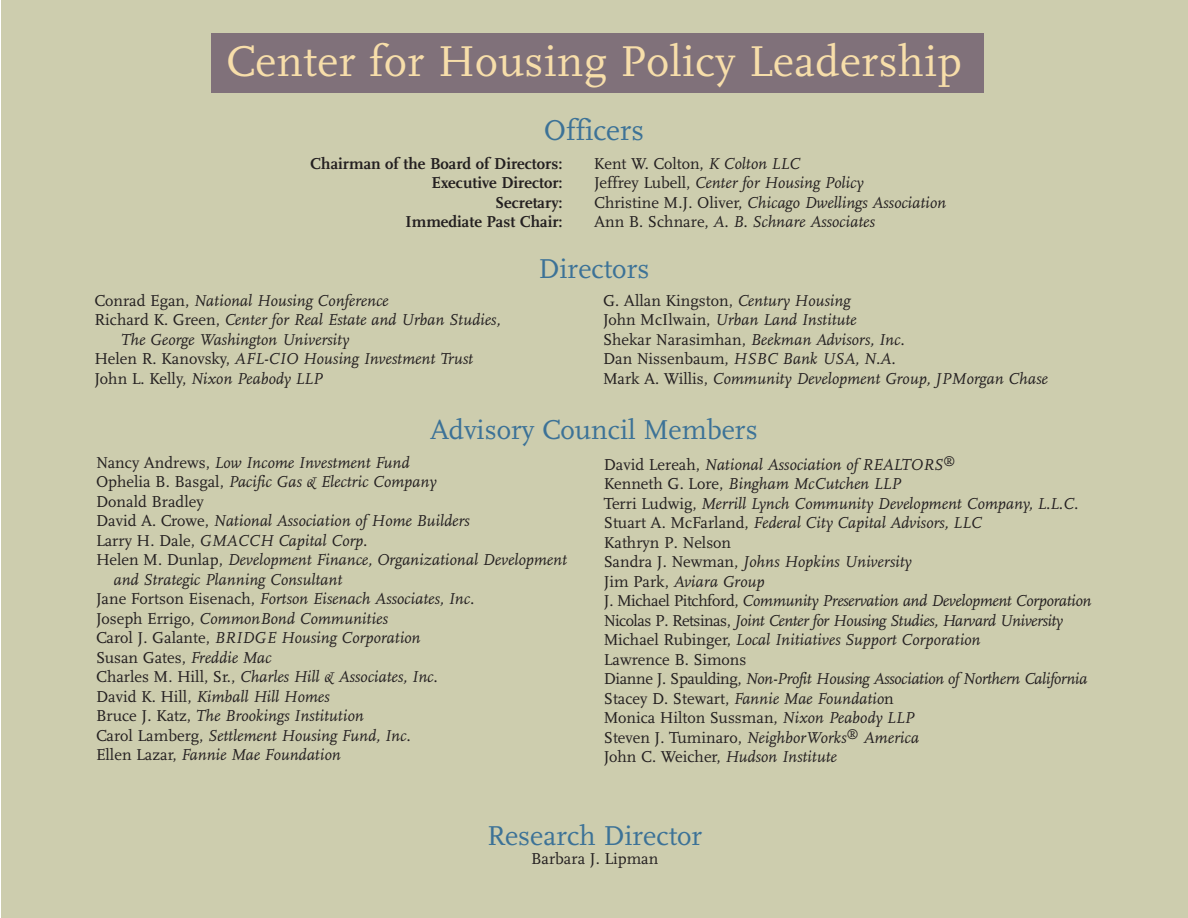
<style>
.page{position:relative;width:1188px;height:918px;background:#fff}
.page>*{position:absolute;margin:0;border:0;box-sizing:border-box;transform-origin:0 0}
.t1{font:45px "Scala";letter-spacing:.01em;color:#f7deaa}
.t2{font:30px "Scala";color:#3c7297}
.t3{font:28.5px "Scala";color:#3c7297}
.t4{font:italic 16.5px/19.5px "Scala";color:#231f20}
.t5{font:700 16.5px "Scala";color:#231f20}
.t6{font:16.5px "Scala";color:#231f20}
.s1{font-style:italic}
.s2{font-style:normal}
</style>
<div class="page">
<div style="left:2px;top:0;width:1186px;height:918px;background:#cdcdae"></div>
<div style="left:212px;top:34px;width:772px;height:59px;background:#80717a"></div>
<h1 class="t1" style="left:226px;top:43px;width:737px">Center for Housing Policy Leadership</h1>
<h2 class="t2" style="left:544px;top:119px;width:102px">Officers</h2>
<p class="t5" style="left:310px;top:157px;width:254px">Chairman of the Board of Directors:</p>
<p class="t6" style="left:594px;top:157px;width:208px">Kent W. Colton, <span class="s1">K Colton LLC</span></p>
<p class="t5" style="left:432px;top:176px;width:132px">Executive Director:</p>
<p class="t4" style="left:594px;top:174px;width:271px"><span class="s2">Jeffrey Lubell,</span> Center for Housing Policy</p>
<p class="t5" style="left:495px;top:196px;width:69px">Secretary:</p>
<p class="t4" style="left:594px;top:194px;width:354px"><span class="s2">Christine M.J. Oliver,</span> Chicago Dwellings Association</p>
<p class="t5" style="left:406px;top:215px;width:158px">Immediate Past Chair:</p>
<p class="t4" style="left:594px;top:213px;width:282px"><span class="s2">Ann B. Schnare,</span> A. B. Schnare Associates</p>
<h3 class="t3" style="left:539px;top:258px;width:112px">Directors</h3>
<p class="t4" style="left:94px;top:292px;width:296px"><span class="s2">Conrad Egan,</span> National Housing Conference</p>
<p class="t4" style="left:94px;top:311px;width:408px"><span class="s2">Richard K. Green,</span> Center for Real Estate and Urban Studies,</p>
<p class="t4" style="left:121px;top:331px;width:230px">The George Washington University</p>
<p class="t4" style="left:94px;top:350px;width:380px"><span class="s2">Helen R. Kanovsky,</span> AFL-CIO Housing Investment Trust</p>
<p class="t4" style="left:94px;top:370px;width:230px"><span class="s2">John L. Kelly,</span> Nixon Peabody LLP</p>
<p class="t4" style="left:603px;top:292px;width:446px"><span class="s2">G. Allan Kingston,</span> Century Housing<br><span class="s2">John McIlwain,</span> Urban Land Institute<br><span class="s2">Shekar Narasimhan,</span> Beekman Advisors, Inc.<br><span class="s2">Dan Nissenbaum,</span> HSBC Bank USA, N.A.<br><span class="s2">Mark A. Willis,</span> Community Development Group, JPMorgan Chase</p>
<h3 class="t3" style="left:430px;top:419px;width:329px">Advisory Council Members</h3>
<p class="t4" style="left:96px;top:454px;width:315px"><span class="s2">Nancy Andrews,</span> Low Income Investment Fund</p>
<p class="t4" style="left:96px;top:473px;width:342px"><span class="s2">Ophelia B. Basgal,</span> Pacific Gas &amp; Electric Company</p>
<p class="t6" style="left:96px;top:495px;width:109px">Donald Bradley</p>
<p class="t4" style="left:96px;top:512px;width:375px"><span class="s2">David A. Crowe,</span> National Association of Home Builders</p>
<p class="t4" style="left:96px;top:532px;width:273px"><span class="s2">Larry H. Dale,</span> GMACCH Capital Corp.</p>
<p class="t4" style="left:96px;top:551px;width:472px"><span class="s2">Helen M. Dunlap,</span> Development Finance, Organizational Development</p>
<p class="t4" style="left:113px;top:571px;width:230px">and Strategic Planning Consultant</p>
<p class="t4" style="left:96px;top:590px;width:380px"><span class="s2">Jane Fortson Eisenach,</span> Fortson Eisenach Associates, Inc.</p>
<p class="t4" style="left:96px;top:610px;width:293px"><span class="s2">Joseph Errigo,</span> CommonBond Communities</p>
<p class="t4" style="left:96px;top:629px;width:326px"><span class="s2">Carol J. Galante,</span> BRIDGE Housing Corporation</p>
<p class="t6" style="left:96px;top:651px;width:177px">Susan Gates, <span class="s1">Freddie Mac</span></p>
<p class="t4" style="left:96px;top:668px;width:343px"><span class="s2">Charles M. Hill, Sr.,</span> Charles Hill &amp; Associates, Inc.</p>
<p class="t4" style="left:96px;top:688px;width:235px"><span class="s2">David K. Hill,</span> Kimball Hill Homes</p>
<p class="t4" style="left:96px;top:707px;width:269px"><span class="s2">Bruce J. Katz,</span> The Brookings Institution</p>
<p class="t4" style="left:96px;top:727px;width:316px"><span class="s2">Carol Lamberg,</span> Settlement Housing Fund, Inc.</p>
<p class="t4" style="left:96px;top:746px;width:246px"><span class="s2">Ellen Lazar,</span> Fannie Mae Foundation</p>
<p class="t4" style="left:604px;top:456px;width:489px"><span class="s2">David Lereah,</span> National Association of REALTORS<sup>®<br></sup><span class="s2">Kenneth G. Lore,</span> Bingham McCutchen LLP<br><span class="s2">Terri Ludwig,</span> Merrill Lynch Community Development Company, L.L.C.<br><span class="s2">Stuart A. McFarland,</span> Federal City Capital Advisors, LLC<br><span class="s2">Kathryn P. Nelson<br>Sandra J. Newman,</span> Johns Hopkins University<br><span class="s2">Jim Park,</span> Aviara Group<br><span class="s2">J. Michael Pitchford,</span> Community Preservation and Development Corporation <span class="s2">Nicolas P. Retsinas,</span> Joint Center for Housing Studies, Harvard University <span class="s2">Michael Rubinger,</span> Local Initiatives Support Corporation<br><span class="s2">Lawrence B. Simons<br>Dianne J. Spaulding,</span> Non-Profit Housing Association of Northern California <span class="s2">Stacey D. Stewart,</span> Fannie Mae Foundatio<span class="s2">n<br>Monica Hilton Sussman,</span> Nixon Peabody LLP<br><span class="s2">Steven J. Tuminaro,</span> NeighborWorks<sup>®</sup> America<br><span class="s2">John C. Weicher,</span> Hudson Institute</p>
<h3 class="t3" style="left:487px;top:825px;width:217px">Research Director</h3>
<p class="t6" style="left:531px;top:853px;width:129px">Barbara J. Lipman</p>
</div>
